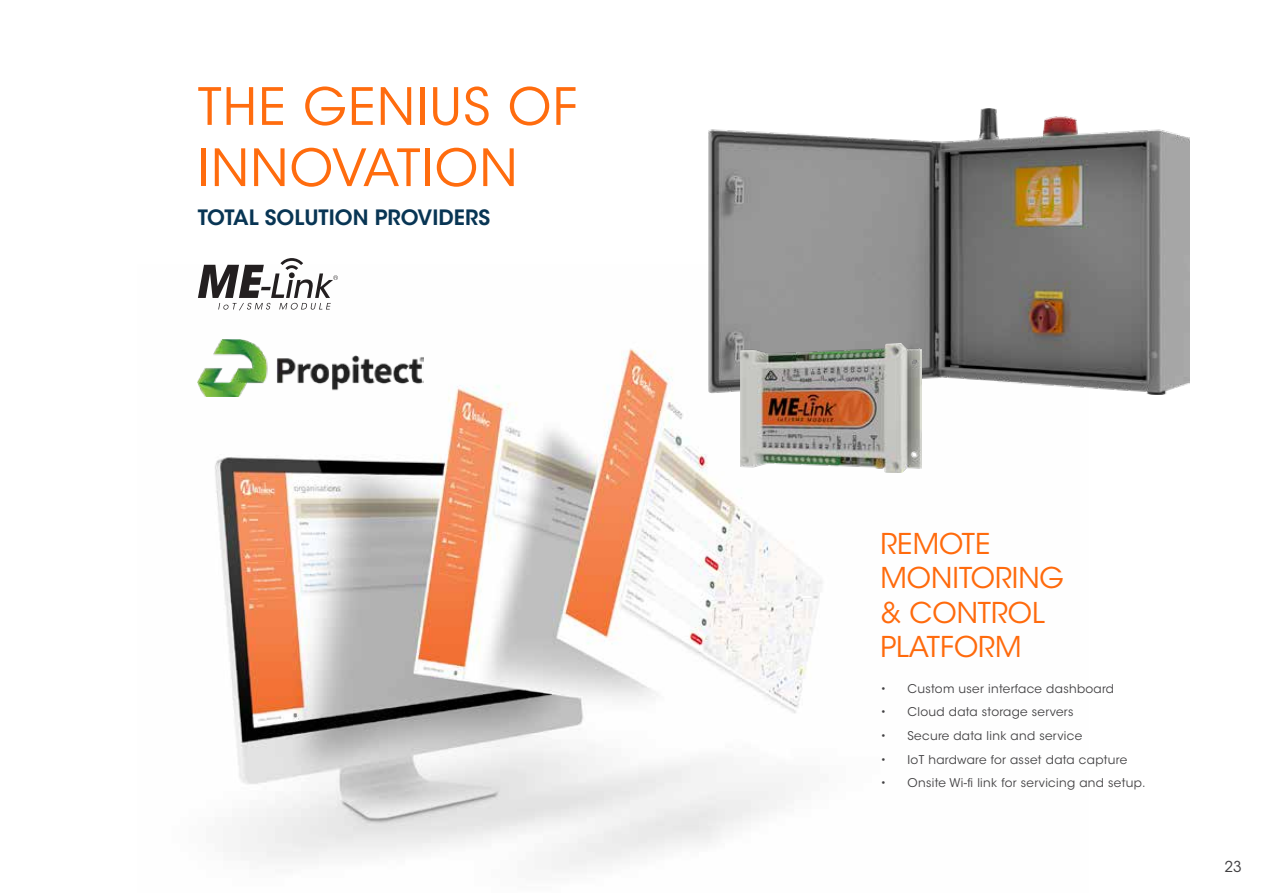
<style>
.page{position:relative;width:1263px;height:893px;background:#fff}
.page>*{position:absolute;margin:0;border:0;box-sizing:border-box;transform-origin:0 0}
.t1{font:51px/61.2px "ITC Avant Garde Std";letter-spacing:.025em;color:#ff6c0e}
.t2{font:28.5px/34.2px "ITC Avant Garde Std";color:#ff6a0c}
.t3{font:600 21px "ITC Avant Garde Std";color:#083554}
.t4{font:15px "ITC Avant Garde Std";color:#414042}
.t5{font:12px "ITC Avant Garde Std";letter-spacing:.025em;color:#414042}
</style>
<div class="page">
<img style="left:197px;top:310px;width:706px;height:560px">
<img style="left:708px;top:108px;width:481px;height:287px">
<img style="left:740px;top:343px;width:182px;height:129px">
<svg style="left:198px;top:258px;width:140px;height:52px"></svg>
<img style="left:198px;top:339px;width:226px;height:58px">
<h1 class="t1" style="left:198px;top:76px;width:381px">THE GENIUS OF<br>INNOVATION</h1>
<h3 class="t3" style="left:198px;top:204px;width:294px">TOTAL SOLUTION PROVIDERS</h3>
<h2 class="t2" style="left:880px;top:527px;width:185px">REMOTE<br>MONITORING &amp; CONTROL<br>PLATFORM</h2>
<p class="t5" style="left:880px;top:681px;width:235px">• Custom user interface dashboard</p>
<p class="t5" style="left:880px;top:705px;width:194px">• Cloud data storage servers</p>
<p class="t5" style="left:880px;top:728px;width:203px">• Secure data link and service</p>
<p class="t5" style="left:880px;top:752px;width:248px">• IoT hardware for asset data capture</p>
<p class="t5" style="left:880px;top:775px;width:266px">• Onsite Wi-fi link for servicing and setup.</p>
<p class="t4" style="left:1224px;top:858px;width:19px">23</p>
</div>
